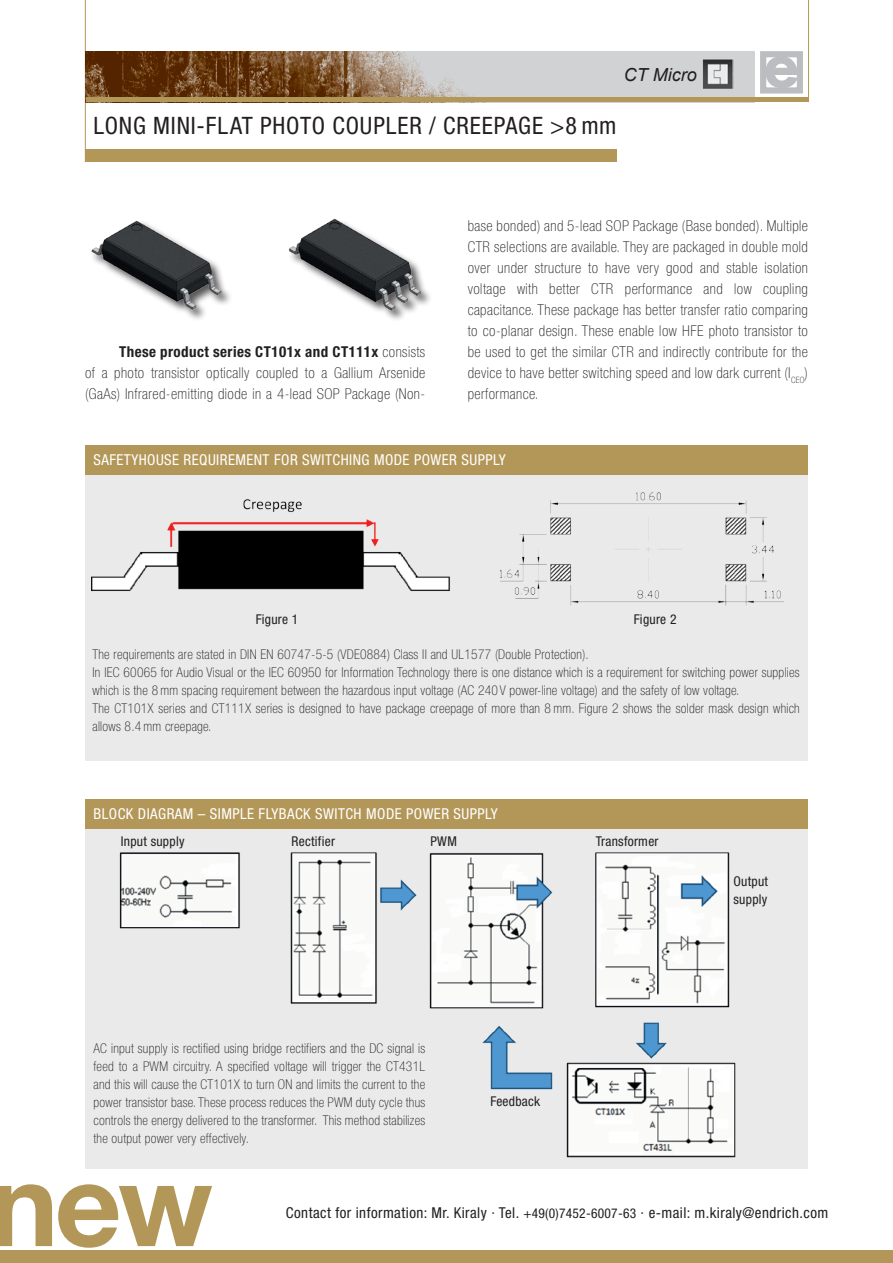
<style>
.page{position:relative;width:893px;height:1263px;background:#fff}
.page>*{position:absolute;margin:0;border:0;box-sizing:border-box;transform-origin:0 0}
.t1{font:700 116.25px "Helvetica Neue LT Std";color:#b39758}
.t2{font:condensed 24px "Helvetica Neue LT Std";letter-spacing:.035em;color:#231f20}
.t3{font:italic 18px "Arial";color:#231f20}
.t4{font:100 condensed 15px/21px "Helvetica Neue LT Std";letter-spacing:.03em;color:#231f20;text-align:justify}
.t5{font:condensed 15px "Helvetica Neue LT Std";letter-spacing:.03em;color:#fff}
.t6{font:condensed 15px "Helvetica Neue LT Std";letter-spacing:.03em;color:#231f20}
.t7{font:100 condensed 13.5px/18px "Helvetica Neue LT Std";letter-spacing:.02em;color:#231f20}
.t8{font:condensed 13.5px/18px "Helvetica Neue LT Std";letter-spacing:.02em;color:#231f20}
.s1{font-weight:700}
.s2{font-size:13.5px}
</style>
<div class="page">
<div style="left:0;top:1250px;width:893px;height:13px;background:#b39758"></div>
<div style="left:86px;top:149px;width:531px;height:13px;background:#b39758"></div>
<div style="left:760px;top:51px;width:43px;height:43px;border:6px solid #bcbdc0"></div>
<svg style="left:764px;top:55px;width:33px;height:36px"></svg>
<hr style="left:85px;top:0;width:1px;height:162px;background:#b39758">
<hr style="left:808px;top:0;width:1px;height:102px;background:#b39758">
<div style="left:85px;top:51px;width:670px;height:51px;background:#d1d2d4"></div>
<img style="left:85px;top:51px;width:400px;height:51px">
<hr style="left:86px;top:98px;width:722px;height:4px;background:#b39758">
<img style="left:703px;top:59px;width:30px;height:30px">
<div style="left:85px;top:800px;width:723px;height:369px;background:#eaeaeb"></div>
<div style="left:85px;top:799px;width:723px;height:30px;background:#b39758"></div>
<div style="left:90px;top:220px;width:143px;height:102px;background:#231f20;opacity:.75"></div>
<img style="left:90px;top:220px;width:135px;height:95px">
<div style="left:288px;top:219px;width:145px;height:103px;background:#231f20;opacity:.75"></div>
<img style="left:288px;top:218px;width:137px;height:98px">
<img style="left:119px;top:852px;width:617px;height:306px">
<div style="left:85px;top:446px;width:723px;height:315px;background:#eaeaeb"></div>
<div style="left:85px;top:445px;width:723px;height:30px;background:#b39758"></div>
<img style="left:91px;top:492px;width:693px;height:114px">
<p class="t3" style="left:624px;top:63px;width:74px">CT Micro</p>
<p class="t2" style="left:94px;top:112px;width:524px">LONG MINI-FLAT PHOTO COUPLER / CREEPAGE &gt;8 mm</p>
<p class="t4" style="left:85px;top:341px;width:342px;text-indent:34px"><span class="s1">These product series CT101x and CT111x</span> consists of a photo transistor optically coupled to a Gallium Arsenide (GaAs) Infrared-emitting diode in a 4-lead SOP Package (Non-</p>
<p class="t4" style="left:468px;top:215px;width:342px">base bonded) and 5-lead SOP Package (Base bonded). Multiple CTR selections are available. They are packaged in double mold over under structure to have very good and stable isolation voltage with better CTR performance and low coupling capacitance. These package has better transfer ratio comparing to co-planar design. These enable low HFE photo transistor to be used to get the similar CTR and indirectly contribute for the device to have better switching speed and low dark current (I<sub>CEO</sub>) performance.</p>
<p class="t5" style="left:94px;top:451px;width:414px">SAFETYHOUSE REQUIREMENT FOR SWITCHING MODE POWER SUPPLY</p>
<p class="t8" style="left:256px;top:610px;width:44px">Figure 1</p>
<p class="t8" style="left:634px;top:610px;width:44px">Figure 2</p>
<p class="t7" style="left:92px;top:645px;width:498px">The requirements are stated in DIN EN 60747-5-5 (VDE0884) Class II and UL1577 (Double Protection).</p>
<p class="t7" style="left:92px;top:663px;width:709px">In IEC 60065 for Audio Visual or the IEC 60950 for Information Technology there is one distance which is a requirement for switching power supplies which is the 8 mm spacing requirement between the hazardous input voltage (AC 240V power-line voltage) and the safety of low voltage.</p>
<p class="t7" style="left:92px;top:699px;width:709px">The CT101X series and CT111X series is designed to have package creepage of more than 8 mm. Figure 2 shows the solder mask design which allows 8.4 mm creepage.</p>
<p class="t5" style="left:94px;top:805px;width:406px">BLOCK DIAGRAM – SIMPLE FLYBACK SWITCH MODE POWER SUPPLY</p>
<p class="t8" style="left:121px;top:832px;width:65px">Input supply</p>
<p class="t8" style="left:292px;top:832px;width:45px">Rectifier</p>
<p class="t8" style="left:431px;top:832px;width:28px">PWM</p>
<p class="t8" style="left:596px;top:832px;width:64px">Transformer</p>
<p class="t7" style="left:94px;top:1039px;width:333px;text-align:justify">AC input supply is rectified using bridge rectifiers and the DC signal is feed to a PWM circuitry. A specified voltage will trigger the CT431L and this will cause the CT101X to turn ON and limits the current to the power transistor base. These process reduces the PWM duty cycle thus controls the energy delivered to the transformer. This method stabilizes the output power very effectively.</p>
<p class="t8" style="left:490px;top:1092px;width:51px">Feedback</p>
<p class="t8" style="left:733px;top:872px;width:36px">Output supply</p>
<p class="t1" style="left:-11px;top:1133px;width:225px">new</p>
<p class="t6" style="left:286px;top:1204px;width:544px">Contact for information: Mr. Kiraly · Tel. <span class="s2">+49(0)7452-6007-63</span> · e-mail: m.kiraly@endrich.com</p>
</div>
